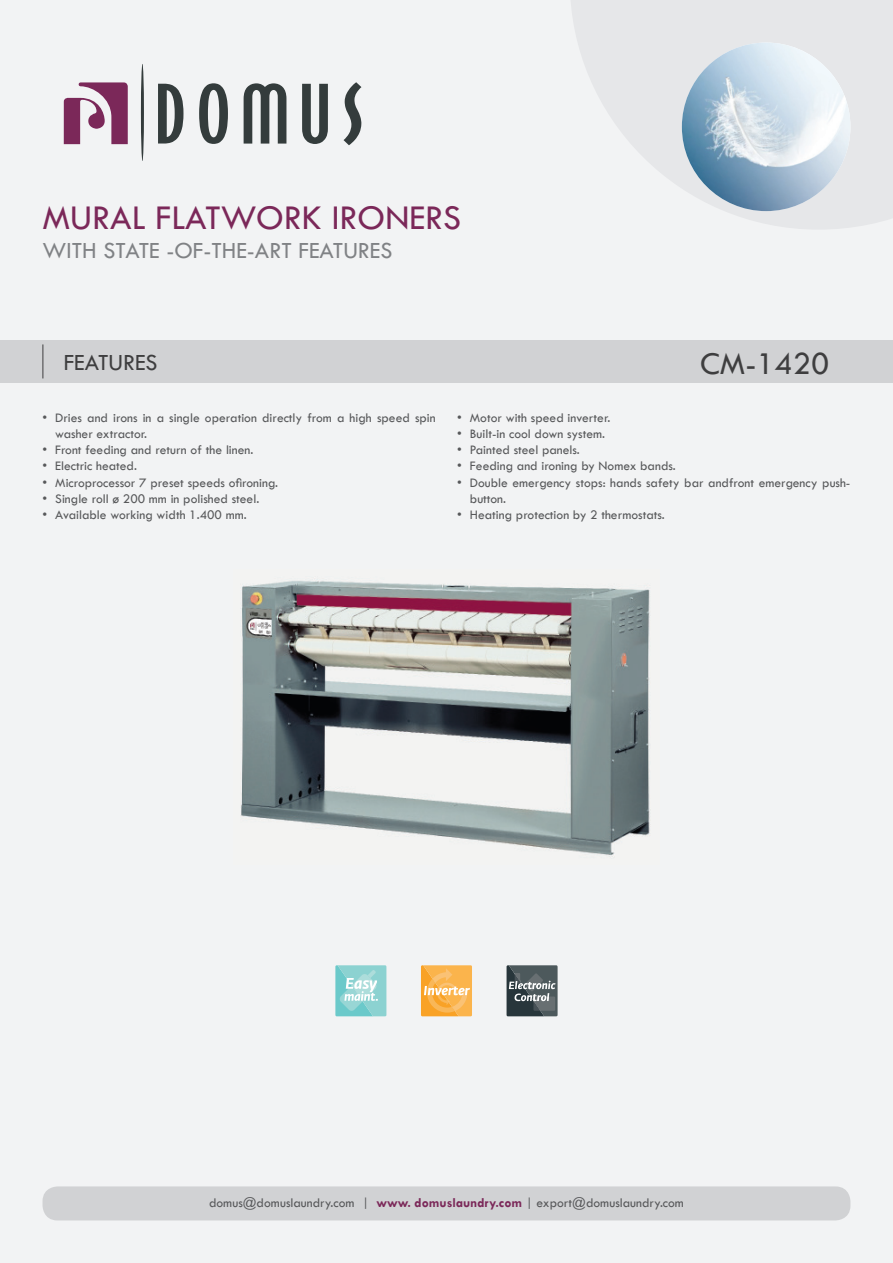
<style>
.page{position:relative;width:893px;height:1263px;background:#f2f3f4}
.page>*{position:absolute;margin:0;border:0;box-sizing:border-box;transform-origin:0 0}
.t1{font:36px "Tw Cen";color:#7b2859}
.t2{font:33px "Tw Cen";color:#3e3e3f}
.t3{font:24px "Tw Cen";color:#808285}
.t4{font:24px "Tw Cen";color:#3e3e3f}
.t5{font:13.5px/16.2px "Tw Cen";color:#57585a}
.s1{font-weight:700;color:#7b2859}
</style>
<div class="page">
<svg style="left:571px;top:0;width:322px;height:229px;fill:#e6e7e9"></svg>
<svg style="left:158px;top:84px;width:25px;height:60px"></svg>
<svg style="left:199px;top:83px;width:29px;height:61px"></svg>
<svg style="left:244px;top:83px;width:42px;height:61px"></svg>
<svg style="left:302px;top:84px;width:26px;height:60px"></svg>
<svg style="left:344px;top:82px;width:17px;height:63px"></svg>
<svg style="left:64px;top:82px;width:64px;height:62px"></svg>
<hr style="left:141px;top:64px;width:3px;height:97px;background:#343c3c;border-radius:50%">
<img style="left:682px;top:43px;width:168px;height:168px;border-radius:84px">
<div style="left:0;top:340px;width:893px;height:43px;background:#d1d2d4"></div>
<hr style="left:43px;top:344px;width:1px;height:34px;background:#3e3e3f">
<div style="left:43px;top:1186px;width:807px;height:34px;background:#d1d2d4;border-radius:15px"></div>
<svg style="left:335px;top:965px;width:51px;height:51px;background:#97d6d6"></svg>
<svg style="left:421px;top:965px;width:51px;height:51px;background:#fab756"></svg>
<svg style="left:507px;top:965px;width:51px;height:51px;background:#5b6669"></svg>
<img style="left:241px;top:581px;width:409px;height:276px">
<p class="t1" style="left:43px;top:196px;width:420px">MURAL FLATWORK IRONERS</p>
<p class="t3" style="left:43px;top:236px;width:351px">WITH STATE -OF-THE-ART FEATURES</p>
<p class="t4" style="left:64px;top:347px;width:95px">FEATURES</p>
<p class="t2" style="left:700px;top:344px;width:131px">CM-1420</p>
<p class="t5" style="left:457px;top:409px;width:155px">• Motor with speed inverter.</p>
<p class="t5" style="left:457px;top:426px;width:150px">• Built-in cool down system.</p>
<p class="t5" style="left:457px;top:442px;width:124px">• Painted steel panels.</p>
<p class="t5" style="left:457px;top:458px;width:220px">• Feeding and ironing by Nomex bands.</p>
<p class="t5" style="left:470px;top:474px;width:382px;text-indent:-13px">• Double emergency stops: hands safety bar andfront emergency push&shy;button.</p>
<p class="t5" style="left:457px;top:507px;width:209px">• Heating protection by 2 thermostats.</p>
<p class="t5" style="left:55px;top:409px;width:382px;text-indent:-13px">• Dries and irons in a single operation directly from a high speed spin washer extractor.</p>
<p class="t5" style="left:43px;top:442px;width:212px">• Front feeding and return of the linen.</p>
<p class="t5" style="left:43px;top:458px;width:96px">• Electric heated.</p>
<p class="t5" style="left:43px;top:474px;width:237px">• Microprocessor 7 preset speeds ofironing.</p>
<p class="t5" style="left:43px;top:490px;width:218px">• Single roll ø 200 mm in polished steel.</p>
<p class="t5" style="left:43px;top:507px;width:206px">• Available working width 1.400 mm.</p>
<p class="t5" style="left:209px;top:1194px;width:476px">domus@domuslaundry.com | <span class="s1">www. domuslaundry.com</span> | export@domuslaundry.com</p>
</div>
